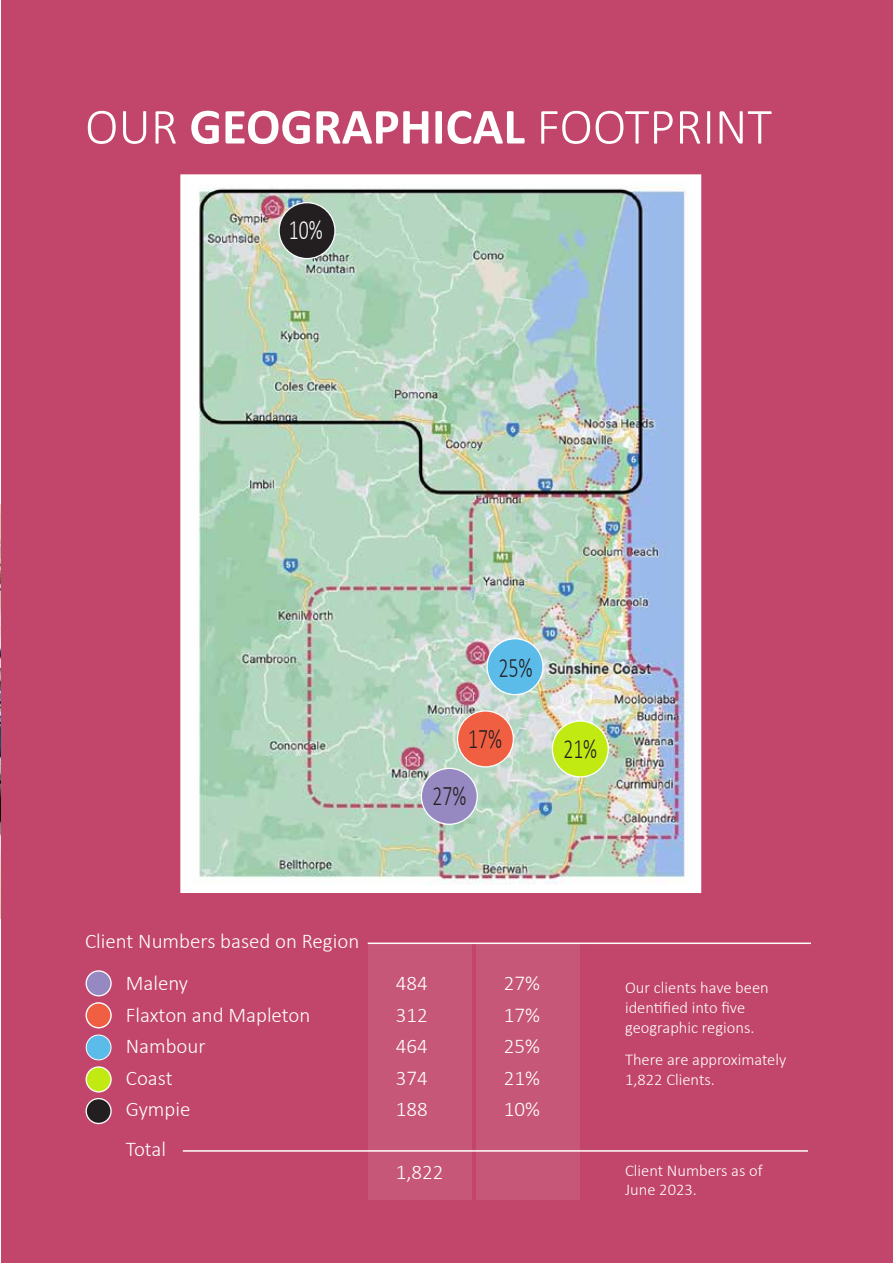
<style>
.page{position:relative;width:893px;height:1263px;background:#fff}
.page>*{position:absolute;margin:0;border:0;box-sizing:border-box;transform-origin:0 0}
.t1{font:300 51px "Calibri";color:#fff}
.t2{font:300 28.2px "Calibri";color:#231f20;scale:.7 1}
.t3{font:300 28.2px "Calibri";color:#fff;scale:.7 1}
.t4{font:300 21px "Calibri";color:#fff}
.t5{font:300 16.5px/19.8px "Calibri";color:#fff}
.s1{font-weight:700}
</style>
<div class="page">
<div style="left:1px;top:0;width:892px;height:1263px;background:#c2456b"></div>
<img style="left:189px;top:183px;width:503px;height:701px">
<div style="left:180px;top:174px;width:521px;height:719px;border:8px solid #fff"></div>
<div style="left:552px;top:721px;width:56px;height:56px;background:#c1ea13;border-radius:50%"></div>
<div style="left:552px;top:720px;width:57px;height:57px;border:1px solid #fff;border-radius:50%"></div>
<div style="left:487px;top:639px;width:56px;height:56px;background:#5bbcea;border-radius:50%"></div>
<div style="left:486px;top:638px;width:58px;height:57px;border:1px solid #fff;border-radius:50%"></div>
<div style="left:457px;top:711px;width:56px;height:56px;background:#f15f43;border-radius:50%"></div>
<div style="left:457px;top:710px;width:57px;height:57px;border:1px solid #fff;border-radius:50%"></div>
<div style="left:421px;top:768px;width:56px;height:56px;background:#9689c1;border-radius:50%"></div>
<div style="left:421px;top:768px;width:57px;height:57px;border:1px solid #fff;border-radius:50%"></div>
<div style="left:279px;top:203px;width:56px;height:56px;background:#231f20;border-radius:50%"></div>
<div style="left:278px;top:202px;width:58px;height:57px;border:1px solid #fff;border-radius:50%"></div>
<img style="left:0;top:505px;width:1px;height:413px">
<div style="left:368px;top:944px;width:103px;height:255px;background:#c75779"></div>
<div style="left:476px;top:944px;width:103px;height:255px;background:#c75779"></div>
<div style="left:86px;top:1003px;width:25px;height:25px;background:#f15f43;border-radius:50%"></div>
<div style="left:85px;top:1002px;width:27px;height:26px;border:1px solid #fff;border-radius:50%"></div>
<div style="left:86px;top:1067px;width:25px;height:25px;background:#c1ea13;border-radius:50%"></div>
<div style="left:86px;top:1066px;width:26px;height:26px;border:1px solid #fff;border-radius:50%"></div>
<div style="left:86px;top:971px;width:25px;height:25px;background:#9689c1;border-radius:50%"></div>
<div style="left:86px;top:970px;width:26px;height:26px;border:1px solid #fff;border-radius:50%"></div>
<div style="left:86px;top:1035px;width:25px;height:25px;background:#5bbcea;border-radius:50%"></div>
<div style="left:86px;top:1035px;width:25px;height:25px;border:1px solid #fff;border-radius:50%"></div>
<div style="left:86px;top:1098px;width:25px;height:25px;background:#231f20;border-radius:50%"></div>
<div style="left:86px;top:1098px;width:26px;height:26px;border:1px solid #fff;border-radius:50%"></div>
<hr style="left:368px;top:942px;width:443px;height:2px;background:#fff">
<hr style="left:183px;top:1150px;width:625px;height:2px;background:#fff">
<h1 class="t1" style="left:85px;top:95px;width:688px">OUR <span class="s1">GEOGRAPHICAL</span> FOOTPRINT</h1>
<h2 class="t3" style="left:289px;top:213px;width:50px">10%</h2>
<h2 class="t2" style="left:468px;top:721px;width:50px">17%</h2>
<h2 class="t2" style="left:432px;top:778px;width:50px">27%</h2>
<h2 class="t2" style="left:563px;top:731px;width:50px">21%</h2>
<p class="t4" style="left:85px;top:928px;width:276px">Client Numbers based on Region</p>
<p class="t4" style="left:126px;top:970px;width:64px">Maleny</p>
<p class="t4" style="left:396px;top:970px;width:33px">484</p>
<p class="t4" style="left:504px;top:970px;width:38px">27%</p>
<p class="t4" style="left:126px;top:1002px;width:186px">Flaxton and Mapleton</p>
<p class="t4" style="left:396px;top:1002px;width:33px">312</p>
<p class="t4" style="left:504px;top:1002px;width:38px">17%</p>
<p class="t4" style="left:126px;top:1033px;width:81px">Nambour</p>
<p class="t4" style="left:396px;top:1033px;width:33px">464</p>
<p class="t4" style="left:504px;top:1033px;width:38px">25%</p>
<p class="t4" style="left:126px;top:1065px;width:48px">Coast</p>
<p class="t4" style="left:396px;top:1065px;width:33px">374</p>
<p class="t4" style="left:504px;top:1065px;width:38px">21%</p>
<p class="t4" style="left:126px;top:1096px;width:66px">Gympie</p>
<p class="t4" style="left:396px;top:1096px;width:33px">188</p>
<p class="t4" style="left:504px;top:1096px;width:38px">10%</p>
<p class="t4" style="left:126px;top:1136px;width:42px">Total</p>
<p class="t4" style="left:396px;top:1159px;width:49px">1,822</p>
<p class="t5" style="left:625px;top:977px;width:145px">Our clients have been identified into five geographic regions.</p>
<p class="t5" style="left:625px;top:1050px;width:163px">There are approximately<br>1,822 Clients.</p>
<p class="t5" style="left:625px;top:1160px;width:139px">Client Numbers as of<br>June 2023.</p>
</div>
